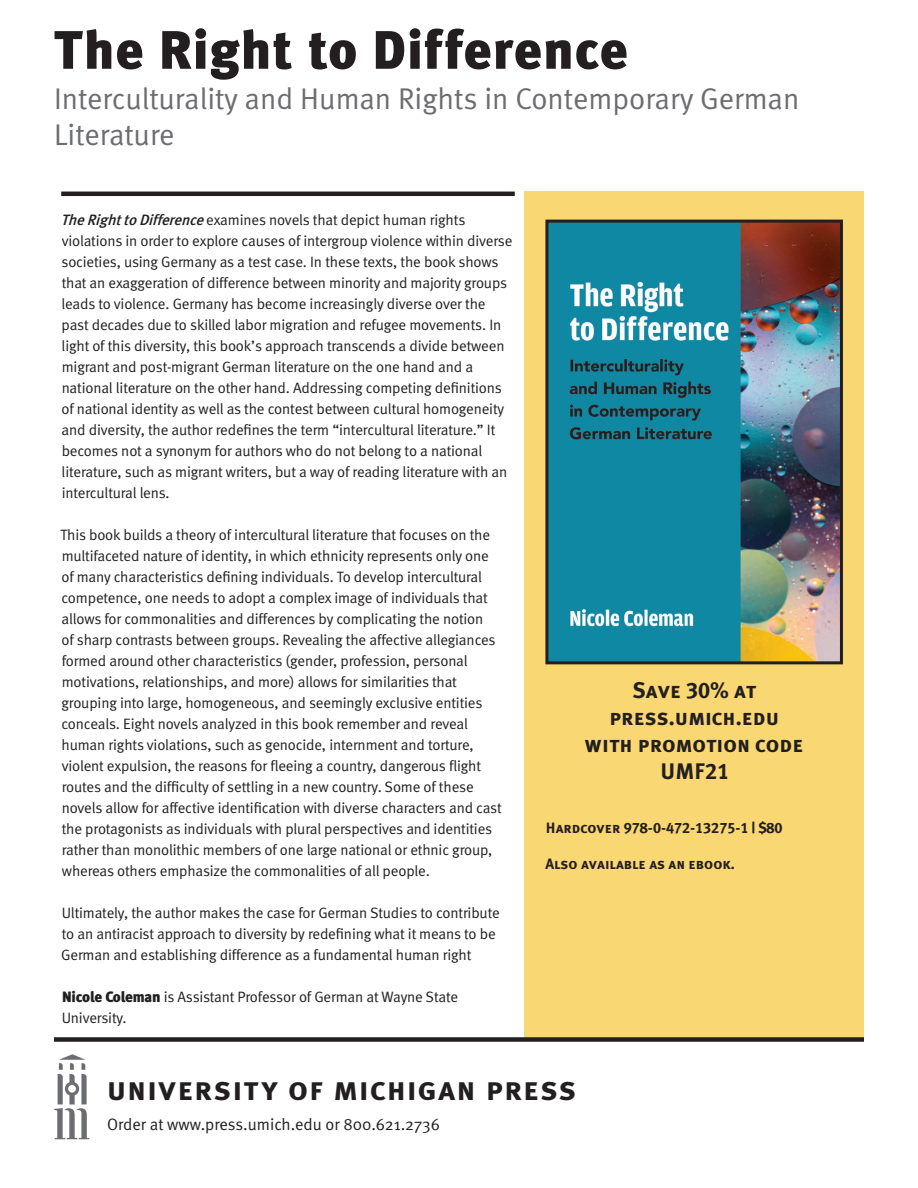
<style>
.page{position:relative;width:918px;height:1188px;background:#fff}
.page>*{position:absolute;margin:0;border:0;box-sizing:border-box;transform-origin:0 0}
.t1{font:900 54px "Meta";letter-spacing:.015em;color:#231f20}
.t2{font:33px "Meta Bold Caps";letter-spacing:.03em;color:#231f20}
.t3{font:30px/36px "Meta Normal";color:#6c6d70}
.t4{font:22.5px/27px "Meta Bold Caps";color:#231f20;text-align:center}
.t5{font:16.5px "Meta Normal";color:#231f20}
.t6{font:15px/21px "Meta Normal";letter-spacing:-.01em;color:#231f20}
.t7{font:15px "Meta Bold Caps";color:#231f20}
.s1{font-family:"Meta";font-weight:500;font-style:italic}
.s2{font-family:"Meta";font-weight:900}
</style>
<div class="page">
<img style="left:54px;top:1054px;width:36px;height:86px">
<div style="left:524px;top:191px;width:340px;height:846px;background:#f9d773"></div>
<div style="left:54px;top:1037px;width:810px;height:5px;background:#231f20"></div>
<hr style="left:61px;top:192px;width:454px;height:4px;background:#231f20">
<img style="left:549px;top:224px;width:290px;height:436px">
<div style="left:545px;top:220px;width:298px;height:444px;border:3px solid #231f20"></div>
<p class="t1" style="left:54px;top:17px;width:575px">The Right to Difference</p>
<p class="t3" style="left:54px;top:81px;width:747px">Interculturality and Human Rights in Contemporary German<br>Literature</p>
<p class="t6" style="left:61px;top:209px;width:453px"><span class="s1">TheRighttoDifference</span>examines novels that depict human rights violations in order to explore causes of intergroup violence within diverse societies, using Germany as a test case. In these texts, the book shows that an exaggeration of difference between minority and majority groups leads to violence. Germany has become increasingly diverse over the past decades due to skilled labor migration and refugee movements. In light of this diversity, this book’s approach transcends a divide between migrant and post-migrant German literature on the one hand and a national literature on the other hand. Addressing competing definitions of national identity as well as the contest between cultural homogeneity and diversity, the author redefines the term “intercultural literature.” It becomes not a synonym for authors who do not belong to a national literature, such as migrant writers, but a way of reading literature with an intercultural lens.</p>
<p class="t6" style="left:61px;top:524px;width:443px">This book builds a theory of intercultural literature that focuses on the multifaceted nature of identity, in which ethnicity represents only one of many characteristics defining individuals. To develop intercultural competence, one needs to adopt a complex image of individuals that allows for commonalities and differences by complicating the notion<br>of sharp contrasts between groups. Revealing the affective allegiances formed around other characteristics (gender, profession, personal motivations, relationships, and more) allows for similarities that grouping into large, homogeneous, and seemingly exclusive entities conceals. Eight novels analyzed in this book remember and reveal human rights violations, such as genocide, internment and torture, violent expulsion, the reasons for fleeing a country, dangerous flight routes and the difficulty of settling in a new country. Some of these novels allow for affective identification with diverse characters and cast the protagonists as individuals with plural perspectives and identities rather than monolithic members of one large national or ethnic group, whereas others emphasize the commonalities of all people.</p>
<p class="t6" style="left:61px;top:902px;width:440px">Ultimately, the author makes the case for German Studies to contribute to an antiracist approach to diversity by redefining what it means to be<br>German and establishing difference as a fundamental human right</p>
<p class="t6" style="left:62px;top:986px;width:398px"><span class="s2">Nicole Coleman</span> is Assistant Professor of German at Wayne State<br>University.</p>
<p class="t4" style="left:609px;top:677px;width:171px">Save 30% at press.umich.edu</p>
<p class="t4" style="left:585px;top:731px;width:220px">with promotion code</p>
<p class="t4" style="left:661px;top:758px;width:70px">UMF21</p>
<p class="t7" style="left:546px;top:819px;width:238px">Hardcover 978-0-472-13275-1 | $80</p>
<p class="t7" style="left:545px;top:855px;width:191px">Also available as an ebook.</p>
<p class="t2" style="left:107px;top:1069px;width:471px">university of michigan press</p>
<p class="t5" style="left:107px;top:1115px;width:334px">Order at www.press.umich.edu or 800.621.2736</p>
</div>
